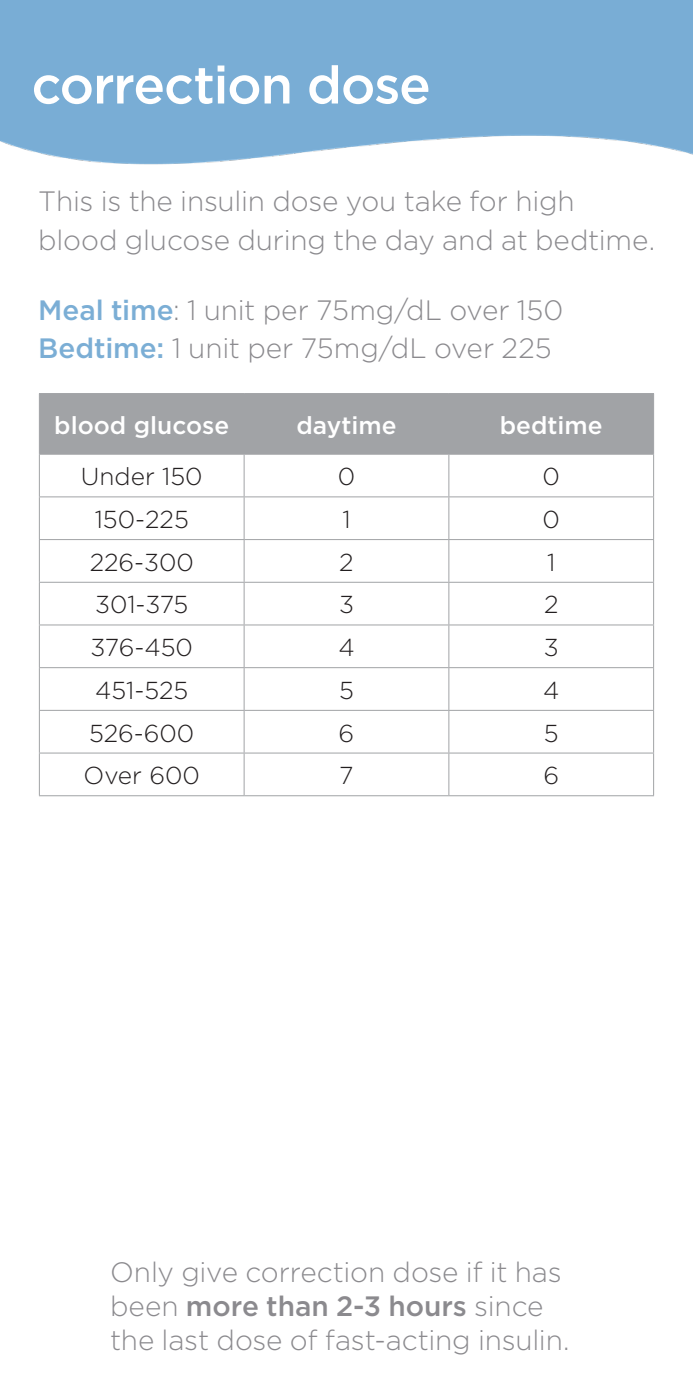
<style>
.page{position:relative;width:693px;height:1386px;background:#fff}
.page>*{position:absolute;margin:0;border:0;box-sizing:border-box;transform-origin:0 0}
.t1{font:500 52.5px "Gotham";letter-spacing:-.025em;color:#fff}
.Page_Head{font:300 28px/33.6px "Gotham";letter-spacing:-.005em;color:#8b8a8e}
.t2{font:300 24.5px "Gotham";color:#231f20}
.t3{font:500 24.5px "Gotham";color:#fff}
.s1{font-weight:500;color:#7baed5}
.s2{font-weight:500}
</style>
<div class="page">
<div style="left:40px;top:394px;width:613px;height:60px;background:#a1a3a6"></div>
<hr style="left:39px;top:393px;width:205px;height:1px;background:#a1a3a6">
<hr style="left:39px;top:394px;width:1px;height:60px;background:#a1a3a6">
<hr style="left:244px;top:393px;width:205px;height:1px;background:#a1a3a6">
<hr style="left:244px;top:394px;width:1px;height:60px;background:#a1a3a6">
<hr style="left:449px;top:393px;width:205px;height:1px;background:#a1a3a6">
<hr style="left:448px;top:394px;width:1px;height:60px;background:#a1a3a6">
<hr style="left:653px;top:394px;width:1px;height:60px;background:#a1a3a6">
<hr style="left:39px;top:454px;width:205px;height:1px;background:#a1a3a6">
<hr style="left:39px;top:455px;width:1px;height:41px;background:#a1a3a6">
<hr style="left:244px;top:454px;width:205px;height:1px;background:#a1a3a6">
<hr style="left:244px;top:455px;width:1px;height:41px;background:#a1a3a6">
<hr style="left:449px;top:454px;width:205px;height:1px;background:#a1a3a6">
<hr style="left:448px;top:455px;width:1px;height:41px;background:#a1a3a6">
<hr style="left:653px;top:455px;width:1px;height:41px;background:#a1a3a6">
<hr style="left:39px;top:496px;width:205px;height:1px;background:#a1a3a6">
<hr style="left:39px;top:497px;width:1px;height:42px;background:#a1a3a6">
<hr style="left:244px;top:496px;width:205px;height:1px;background:#a1a3a6">
<hr style="left:244px;top:497px;width:1px;height:42px;background:#a1a3a6">
<hr style="left:449px;top:496px;width:205px;height:1px;background:#a1a3a6">
<hr style="left:448px;top:497px;width:1px;height:42px;background:#a1a3a6">
<hr style="left:653px;top:497px;width:1px;height:42px;background:#a1a3a6">
<hr style="left:39px;top:539px;width:205px;height:1px;background:#a1a3a6">
<hr style="left:39px;top:540px;width:1px;height:42px;background:#a1a3a6">
<hr style="left:244px;top:539px;width:205px;height:1px;background:#a1a3a6">
<hr style="left:244px;top:540px;width:1px;height:42px;background:#a1a3a6">
<hr style="left:449px;top:539px;width:205px;height:1px;background:#a1a3a6">
<hr style="left:448px;top:540px;width:1px;height:42px;background:#a1a3a6">
<hr style="left:653px;top:540px;width:1px;height:42px;background:#a1a3a6">
<hr style="left:39px;top:582px;width:205px;height:1px;background:#a1a3a6">
<hr style="left:39px;top:583px;width:1px;height:42px;background:#a1a3a6">
<hr style="left:244px;top:582px;width:205px;height:1px;background:#a1a3a6">
<hr style="left:244px;top:583px;width:1px;height:42px;background:#a1a3a6">
<hr style="left:449px;top:582px;width:205px;height:1px;background:#a1a3a6">
<hr style="left:448px;top:583px;width:1px;height:42px;background:#a1a3a6">
<hr style="left:653px;top:583px;width:1px;height:42px;background:#a1a3a6">
<hr style="left:39px;top:624px;width:205px;height:2px;background:#a1a3a6">
<hr style="left:39px;top:625px;width:1px;height:42px;background:#a1a3a6">
<hr style="left:244px;top:624px;width:205px;height:2px;background:#a1a3a6">
<hr style="left:244px;top:625px;width:1px;height:42px;background:#a1a3a6">
<hr style="left:449px;top:624px;width:205px;height:2px;background:#a1a3a6">
<hr style="left:448px;top:625px;width:1px;height:42px;background:#a1a3a6">
<hr style="left:653px;top:625px;width:1px;height:42px;background:#a1a3a6">
<hr style="left:39px;top:667px;width:205px;height:1px;background:#a1a3a6">
<hr style="left:39px;top:668px;width:1px;height:42px;background:#a1a3a6">
<hr style="left:244px;top:667px;width:205px;height:1px;background:#a1a3a6">
<hr style="left:244px;top:668px;width:1px;height:42px;background:#a1a3a6">
<hr style="left:449px;top:667px;width:205px;height:1px;background:#a1a3a6">
<hr style="left:448px;top:668px;width:1px;height:42px;background:#a1a3a6">
<hr style="left:653px;top:668px;width:1px;height:42px;background:#a1a3a6">
<hr style="left:39px;top:710px;width:205px;height:1px;background:#a1a3a6">
<hr style="left:39px;top:711px;width:1px;height:42px;background:#a1a3a6">
<hr style="left:244px;top:710px;width:205px;height:1px;background:#a1a3a6">
<hr style="left:244px;top:711px;width:1px;height:42px;background:#a1a3a6">
<hr style="left:449px;top:710px;width:205px;height:1px;background:#a1a3a6">
<hr style="left:448px;top:711px;width:1px;height:42px;background:#a1a3a6">
<hr style="left:653px;top:711px;width:1px;height:42px;background:#a1a3a6">
<hr style="left:39px;top:752px;width:205px;height:2px;background:#a1a3a6">
<hr style="left:39px;top:753px;width:1px;height:42px;background:#a1a3a6">
<hr style="left:244px;top:752px;width:205px;height:2px;background:#a1a3a6">
<hr style="left:244px;top:753px;width:1px;height:42px;background:#a1a3a6">
<hr style="left:449px;top:752px;width:205px;height:2px;background:#a1a3a6">
<hr style="left:448px;top:753px;width:1px;height:42px;background:#a1a3a6">
<hr style="left:653px;top:753px;width:1px;height:42px;background:#a1a3a6">
<hr style="left:39px;top:795px;width:205px;height:1px;background:#a1a3a6">
<hr style="left:244px;top:795px;width:205px;height:1px;background:#a1a3a6">
<hr style="left:449px;top:795px;width:205px;height:1px;background:#a1a3a6">
<h1 class="t1" style="left:32px;top:51px;width:401px">correction dose</h1>
<p class="Page_Head" style="left:38px;top:181px;width:619px;line-height:38.5px">This is the insulin dose you take for high blood glucose during the day and at bedtime.</p>
<p class="Page_Head" style="left:38px;top:290px;width:527px;line-height:38.5px"><span class="s1">Meal time</span>: 1 unit per 75mg/dL over 150<br><span class="s1">Bedtime:</span> 1 unit per 75mg/dL over 225</p>
<p class="t3" style="left:54px;top:409px;width:176px">blood glucose</p>
<p class="t3" style="left:296px;top:409px;width:102px">daytime</p>
<p class="t3" style="left:500px;top:409px;width:104px">bedtime</p>
<p class="t2" style="left:81px;top:461px;width:123px">Under 150</p>
<p class="t2" style="left:338px;top:461px;width:19px">0</p>
<p class="t2" style="left:543px;top:461px;width:19px">0</p>
<p class="t2" style="left:95px;top:504px;width:96px">150-225</p>
<p class="t2" style="left:342px;top:504px;width:10px">1</p>
<p class="t2" style="left:543px;top:504px;width:19px">0</p>
<p class="t2" style="left:90px;top:547px;width:106px">226-300</p>
<p class="t2" style="left:339px;top:547px;width:16px">2</p>
<p class="t2" style="left:547px;top:547px;width:10px">1</p>
<p class="t2" style="left:95px;top:589px;width:95px">301-375</p>
<p class="t2" style="left:339px;top:589px;width:16px">3</p>
<p class="t2" style="left:544px;top:589px;width:16px">2</p>
<p class="t2" style="left:91px;top:632px;width:104px">376-450</p>
<p class="t2" style="left:338px;top:632px;width:18px">4</p>
<p class="t2" style="left:544px;top:632px;width:16px">3</p>
<p class="t2" style="left:95px;top:675px;width:95px">451-525</p>
<p class="t2" style="left:339px;top:675px;width:16px">5</p>
<p class="t2" style="left:543px;top:675px;width:18px">4</p>
<p class="t2" style="left:89px;top:717px;width:107px">526-600</p>
<p class="t2" style="left:339px;top:717px;width:17px">6</p>
<p class="t2" style="left:544px;top:717px;width:16px">5</p>
<p class="t2" style="left:84px;top:760px;width:118px">Over 600</p>
<p class="t2" style="left:339px;top:760px;width:16px">7</p>
<p class="t2" style="left:543px;top:760px;width:17px">6</p>
<p class="Page_Head" style="left:110px;top:1255px;width:461px">Only give correction dose if it has been <span class="s2">more than 2-3 hours</span> since the last dose of fast-acting insulin.</p>
</div>
